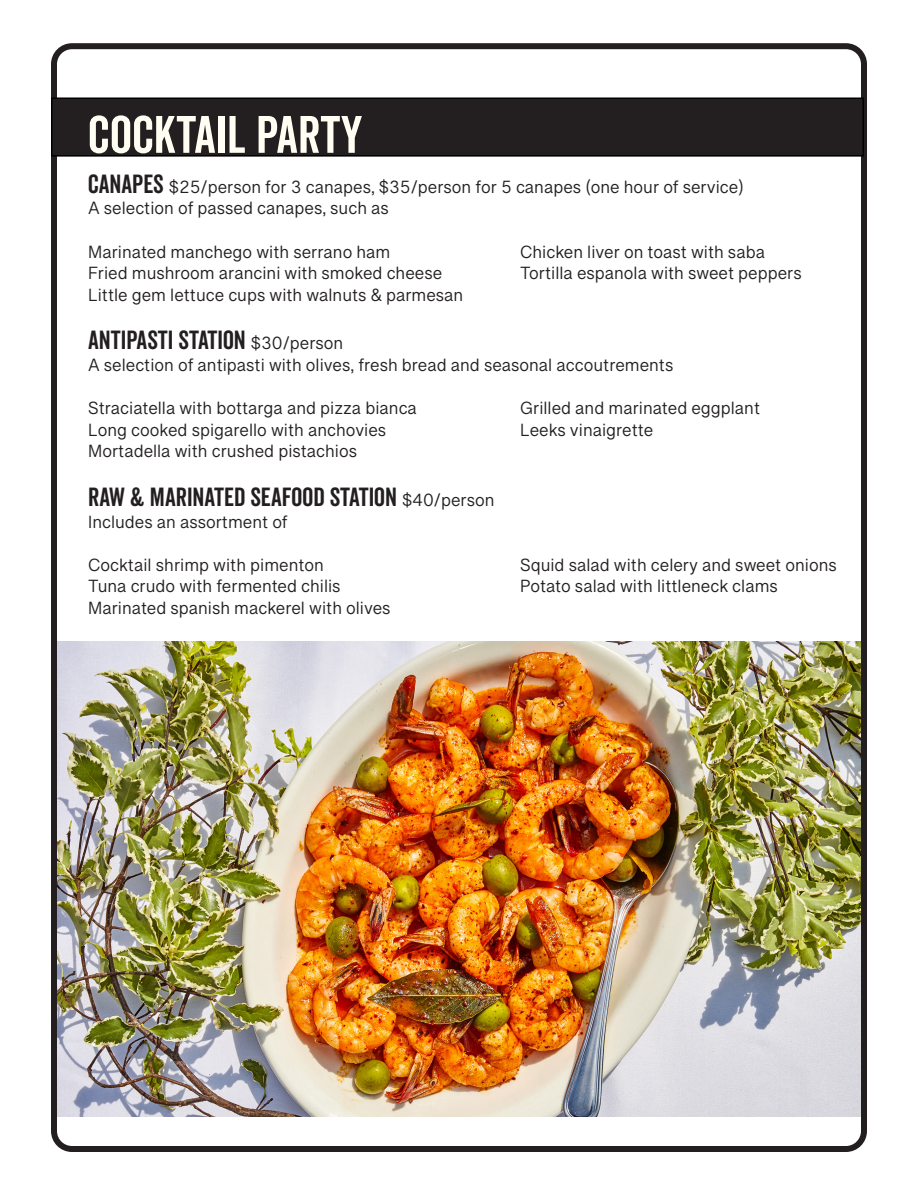
<style>
.page{position:relative;width:918px;height:1188px;background:#fff}
.page>*{position:absolute;margin:0;border:0;box-sizing:border-box;transform-origin:0 0}
.t1{font:51px "Veneer Clean";color:#fffef2}
.t2{font:25.5px "Veneer Clean";color:#231f20}
.t3{font:18px "Tamil Sangam MN";color:#231f20}
.s1{font-family:"Veneer Clean";font-size:25.5px}
.s2{font-family:"Tamil Sangam MN";font-size:18px}
</style>
<div class="page">
<div style="left:51px;top:43px;width:816px;height:1109px;border:6px solid #231f20;border-radius:18px"></div>
<img style="left:57px;top:641px;width:804px;height:476px">
<div style="left:52px;top:98px;width:811px;height:58px;background:#231f20"></div>
<div style="left:51px;top:98px;width:813px;height:59px;border:2px solid #000"></div>
<p class="t1" style="left:88px;top:104px;width:276px">COCKTAIL PARTY</p>
<p class="t3" style="left:88px;top:176px;width:657px"><span class="s1">CANAPES</span> $25/person for 3 canapes, $35/person for 5 canapes (one hour of service)</p>
<p class="t3" style="left:88px;top:198px;width:302px">A selection of passed canapes, such as</p>
<p class="t3" style="left:88px;top:241px;width:304px">Marinated manchego with serrano ham</p>
<p class="t3" style="left:520px;top:241px;width:246px">Chicken liver on toast with saba</p>
<p class="t3" style="left:88px;top:262px;width:355px">Fried mushroom arancini with smoked cheese</p>
<p class="t3" style="left:520px;top:262px;width:283px">Tortilla espanola with sweet peppers</p>
<p class="t3" style="left:88px;top:284px;width:377px">Little gem lettuce cups with walnuts &amp; parmesan</p>
<p class="t2" style="left:88px;top:325px;width:257px">ANTIPASTI STATION <span class="s2">$30/person</span></p>
<p class="t3" style="left:88px;top:354px;width:587px">A selection of antipasti with olives, fresh bread and seasonal accoutrements</p>
<p class="t3" style="left:88px;top:397px;width:330px">Straciatella with bottarga and pizza bianca</p>
<p class="t3" style="left:520px;top:397px;width:242px">Grilled and marinated eggplant</p>
<p class="t3" style="left:88px;top:419px;width:300px">Long cooked spigarello with anchovies</p>
<p class="t3" style="left:520px;top:419px;width:135px">Leeks vinaigrette</p>
<p class="t3" style="left:88px;top:441px;width:270px">Mortadella with crushed pistachios</p>
<p class="t2" style="left:88px;top:481px;width:408px">RAW &amp; MARINATED SEAFOOD STATION <span class="s2">$40/person</span></p>
<p class="t3" style="left:88px;top:511px;width:201px">Includes an assortment of</p>
<p class="t3" style="left:88px;top:554px;width:237px">Cocktail shrimp with pimenton</p>
<p class="t3" style="left:520px;top:554px;width:318px">Squid salad with celery and sweet onions</p>
<p class="t3" style="left:88px;top:576px;width:254px">Tuna crudo with fermented chilis</p>
<p class="t3" style="left:520px;top:576px;width:259px">Potato salad with littleneck clams</p>
<p class="t3" style="left:88px;top:597px;width:304px">Marinated spanish mackerel with olives</p>
</div>
